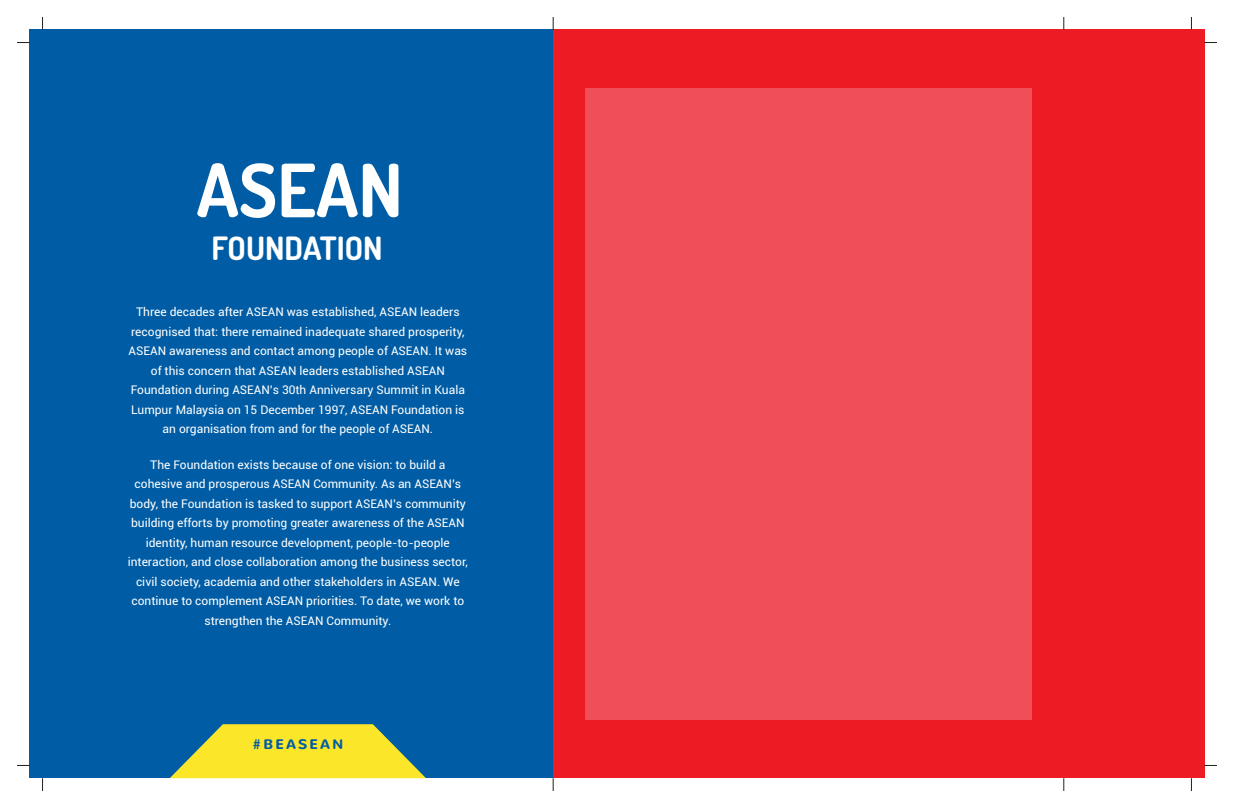
<style>
.page{position:relative;width:1234px;height:808px;background:#fff}
.page>*{position:absolute;margin:0;border:0;box-sizing:border-box;transform-origin:0 0}
.t1{font:700 73.35px "Dosis";color:#fff}
.t2{font:700 32.1px "Dosis";color:#fff}
.t3{font:700 13.8px "Nunito";letter-spacing:.16em;color:#005da5}
.t4{font:12px/19.5px "Roboto";color:#fff;text-align:center}
</style>
<div class="page">
<div style="left:30px;top:30px;width:523px;height:748px;background:#005da5"></div>
<svg style="left:170px;top:724px;width:256px;height:54px"></svg>
<div style="left:553px;top:30px;width:510px;height:748px;background:#ed1c24"></div>
<div style="left:1063px;top:30px;width:140px;height:748px;background:#ed1c24"></div>
<div style="left:585px;top:88px;width:446px;height:632px;background:#f04f57"></div>
<svg style="left:1203px;top:42px;width:13px;height:1px"></svg>
<svg style="left:17px;top:42px;width:13px;height:1px"></svg>
<svg style="left:1190px;top:17px;width:1px;height:13px"></svg>
<svg style="left:42px;top:17px;width:1px;height:13px"></svg>
<svg style="left:1063px;top:17px;width:1px;height:13px"></svg>
<svg style="left:552px;top:17px;width:1px;height:13px"></svg>
<svg style="left:1203px;top:765px;width:13px;height:1px"></svg>
<svg style="left:17px;top:765px;width:13px;height:1px"></svg>
<svg style="left:1190px;top:779px;width:1px;height:12px"></svg>
<svg style="left:42px;top:778px;width:1px;height:13px"></svg>
<svg style="left:1063px;top:778px;width:1px;height:13px"></svg>
<svg style="left:552px;top:778px;width:1px;height:13px"></svg>
<h1 class="t1" style="left:196px;top:142px;width:208px">ASEAN</h1>
<h2 class="t2" style="left:211px;top:227px;width:173px">FOUNDATION</h2>
<p class="t4" style="left:128px;top:304px;width:340px">Three decades after ASEAN was established, ASEAN leaders recognised that: there remained inadequate shared prosperity, ASEAN awareness and contact among people of ASEAN. It was of this concern that ASEAN leaders established ASEAN Foundation during ASEAN’s 30th Anniversary Summit in Kuala Lumpur Malaysia on 15 December 1997, ASEAN Foundation is an organisation from and for the people of ASEAN.</p>
<p class="t4" style="left:128px;top:456px;width:341px">The Foundation exists because of one vision: to build a cohesive and prosperous ASEAN Community. As an ASEAN’s body, the Foundation is tasked to support ASEAN’s community building efforts by promoting greater awareness of the ASEAN identity, human resource development, people-to-people interaction, and close collaboration among the business sector, civil society, academia and other stakeholders in ASEAN. We continue to complement ASEAN priorities. To date, we work to strengthen the ASEAN Community.</p>
<p class="t3" style="left:252px;top:735px;width:92px">#BEASEAN</p>
</div>
